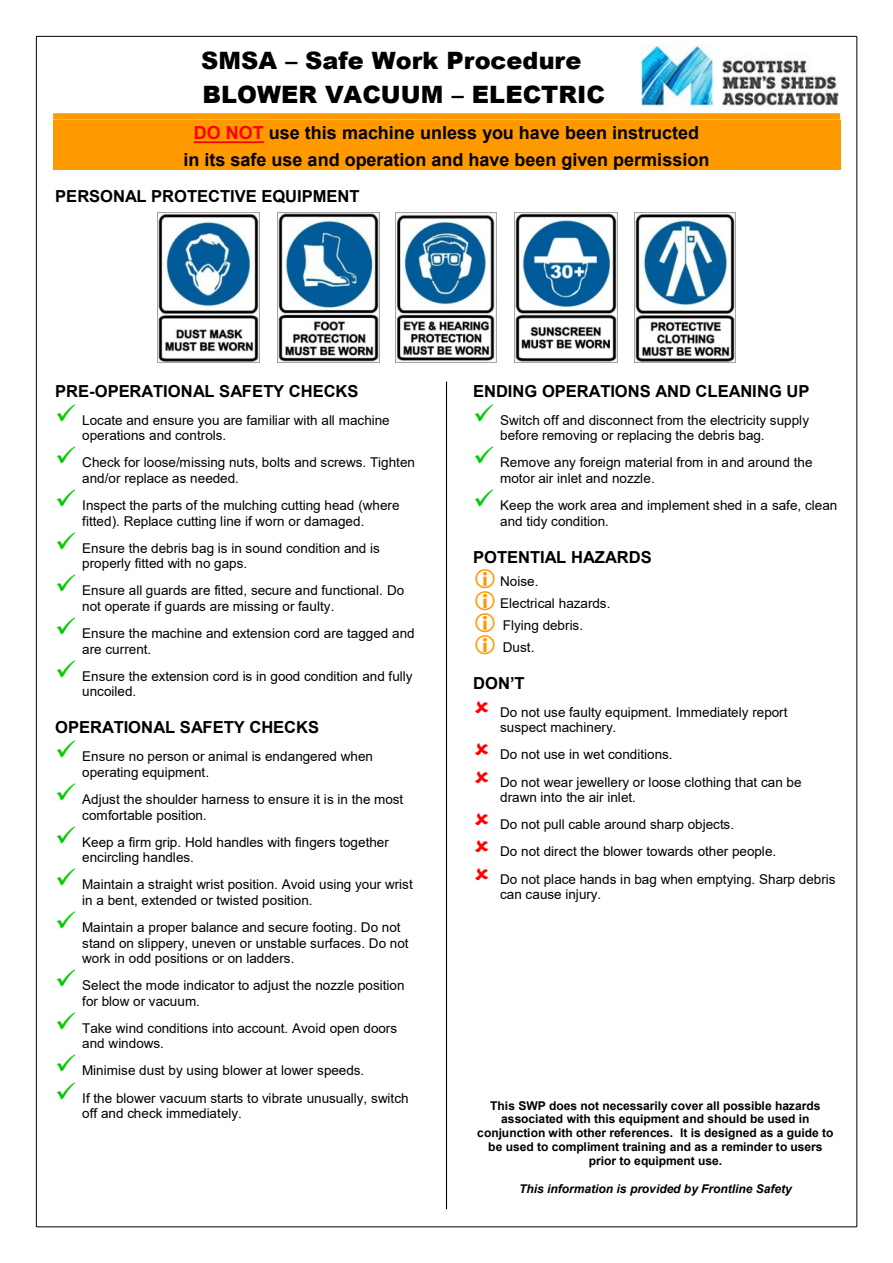
<style>
.page{position:relative;width:893px;height:1263px;background:#fff}
.page>*{position:absolute;margin:0;border:0;box-sizing:border-box;transform-origin:0 0}
.t1{font:900 24px/33.9px "Arial";color:#000}
.t2{font:700 18px/26.7px "Arial";color:#000;text-align:center}
.t3{font:700 16.5px "Arial";color:#000}
.t4{font:13.5px/15.6px "Arial";color:#000}
.t5{font:700 12px/13.8px "Arial";color:#000;text-align:center}
.t6{font:italic 700 12px "Arial";color:#000}
.s1{color:#f00}
</style>
<div class="page">
<div style="left:53px;top:113px;width:787px;height:7px;background:#f90"></div>
<div style="left:53px;top:120px;width:787px;height:26px;background:#f90"></div>
<hr style="left:194px;top:141px;width:70px;height:2px;background:#f00">
<div style="left:53px;top:146px;width:787px;height:24px;background:#f90"></div>
<img style="left:158px;top:213px;width:102px;height:150px">
<img style="left:278px;top:213px;width:101px;height:150px">
<img style="left:396px;top:213px;width:101px;height:150px">
<img style="left:515px;top:213px;width:102px;height:150px">
<img style="left:634px;top:213px;width:101px;height:150px">
<hr style="left:446px;top:381px;width:1px;height:828px;background:#000">
<hr style="left:37px;top:36px;width:819px;height:1px;background:#000">
<hr style="left:36px;top:37px;width:1px;height:1189px;background:#000">
<hr style="left:856px;top:37px;width:1px;height:1189px;background:#000">
<hr style="left:37px;top:1226px;width:819px;height:1px;background:#000">
<img style="left:642px;top:45px;width:197px;height:62px">
<h1 class="t1" style="left:201px;top:44px;width:405px">SMSA – Safe Work Procedure<br>BLOWER VACUUM – ELECTRIC</h1>
<h2 class="t2" style="left:183px;top:121px;width:527px"><span class="s1">DO NOT</span> use this machine unless you have been instructed<br>in its safe use and operation and have been given permission</h2>
<p class="t3" style="left:55px;top:190px;width:306px">PERSONAL PROTECTIVE EQUIPMENT</p>
<p class="t3" style="left:55px;top:385px;width:305px">PRE-OPERATIONAL SAFETY CHECKS</p>
<p class="t4" style="left:82px;top:413px;width:309px">Locate and ensure you are familiar with all machine operations and controls.</p>
<p class="t4" style="left:82px;top:456px;width:334px">Check for loose/missing nuts, bolts and screws. Tighten and/or replace as needed.</p>
<p class="t4" style="left:82px;top:499px;width:319px">Inspect the parts of the mulching cutting head (where fitted). Replace cutting line if worn or damaged.</p>
<p class="t4" style="left:82px;top:541px;width:299px">Ensure the debris bag is in sound condition and is properly fitted with no gaps.</p>
<p class="t4" style="left:82px;top:584px;width:324px">Ensure all guards are fitted, secure and functional. Do not operate if guards are missing or faulty.</p>
<p class="t4" style="left:82px;top:627px;width:334px">Ensure the machine and extension cord are tagged and are current.</p>
<p class="t4" style="left:82px;top:669px;width:332px">Ensure the extension cord is in good condition and fully uncoiled.</p>
<p class="t3" style="left:55px;top:721px;width:265px">OPERATIONAL SAFETY CHECKS</p>
<p class="t4" style="left:82px;top:750px;width:292px">Ensure no person or animal is endangered when operating equipment.</p>
<p class="t4" style="left:82px;top:793px;width:323px">Adjust the shoulder harness to ensure it is in the most comfortable position.</p>
<p class="t4" style="left:82px;top:835px;width:308px">Keep a firm grip. Hold handles with fingers together encircling handles.</p>
<p class="t4" style="left:82px;top:878px;width:332px">Maintain a straight wrist position. Avoid using your wrist in a bent, extended or twisted position.</p>
<p class="t4" style="left:82px;top:921px;width:328px">Maintain a proper balance and secure footing. Do not stand on slippery, uneven or unstable surfaces. Do not work in odd positions or on ladders.</p>
<p class="t4" style="left:82px;top:979px;width:324px">Select the mode indicator to adjust the nozzle position for blow or vacuum.</p>
<p class="t4" style="left:82px;top:1021px;width:316px">Take wind conditions into account. Avoid open doors and windows.</p>
<p class="t4" style="left:82px;top:1058px;width:328px;line-height:27.2px">Minimise dust by using blower at lower speeds.<br>If the blower vacuum starts to vibrate unusually, switch</p>
<p class="t4" style="left:82px;top:1107px;width:161px">off and check immediately.</p>
<p class="t3" style="left:473px;top:385px;width:338px">ENDING OPERATIONS AND CLEANING UP</p>
<p class="t4" style="left:500px;top:413px;width:311px">Switch off and disconnect from the electricity supply before removing or replacing the debris bag.</p>
<p class="t4" style="left:500px;top:456px;width:314px">Remove any foreign material from in and around the motor air inlet and nozzle.</p>
<p class="t4" style="left:500px;top:499px;width:339px">Keep the work area and implement shed in a safe, clean and tidy condition.</p>
<p class="t3" style="left:473px;top:551px;width:180px">POTENTIAL HAZARDS</p>
<p class="t4" style="left:500px;top:571px;width:112px;line-height:22px">Noise.<br>Electrical hazards.<br>Flying debris.<br>Dust.</p>
<p class="t3" style="left:473px;top:677px;width:53px">DON’T</p>
<p class="t4" style="left:500px;top:705px;width:289px">Do not use faulty equipment. Immediately report suspect machinery.</p>
<p class="t4" style="left:500px;top:742px;width:303px;line-height:27.2px">Do not use in wet conditions.<br>Do not wear jewellery or loose clothing that can be</p>
<p class="t4" style="left:500px;top:785px;width:337px;line-height:27px">drawn into the air inlet.<br>Do not pull cable around sharp objects.<br>Do not direct the blower towards other people.<br>Do not place hands in bag when emptying. Sharp debris</p>
<p class="t4" style="left:500px;top:888px;width:103px">can cause injury.</p>
<p class="t5" style="left:477px;top:1099px;width:358px">This SWP does not necessarily cover all possible hazards associated with this equipment and should be used in conjunction with other references. It is designed as a guide to be used to compliment training and as a reminder to users prior to equipment use.</p>
<p class="t6" style="left:519px;top:1184px;width:274px">This information is provided by Frontline Safety</p>
</div>
